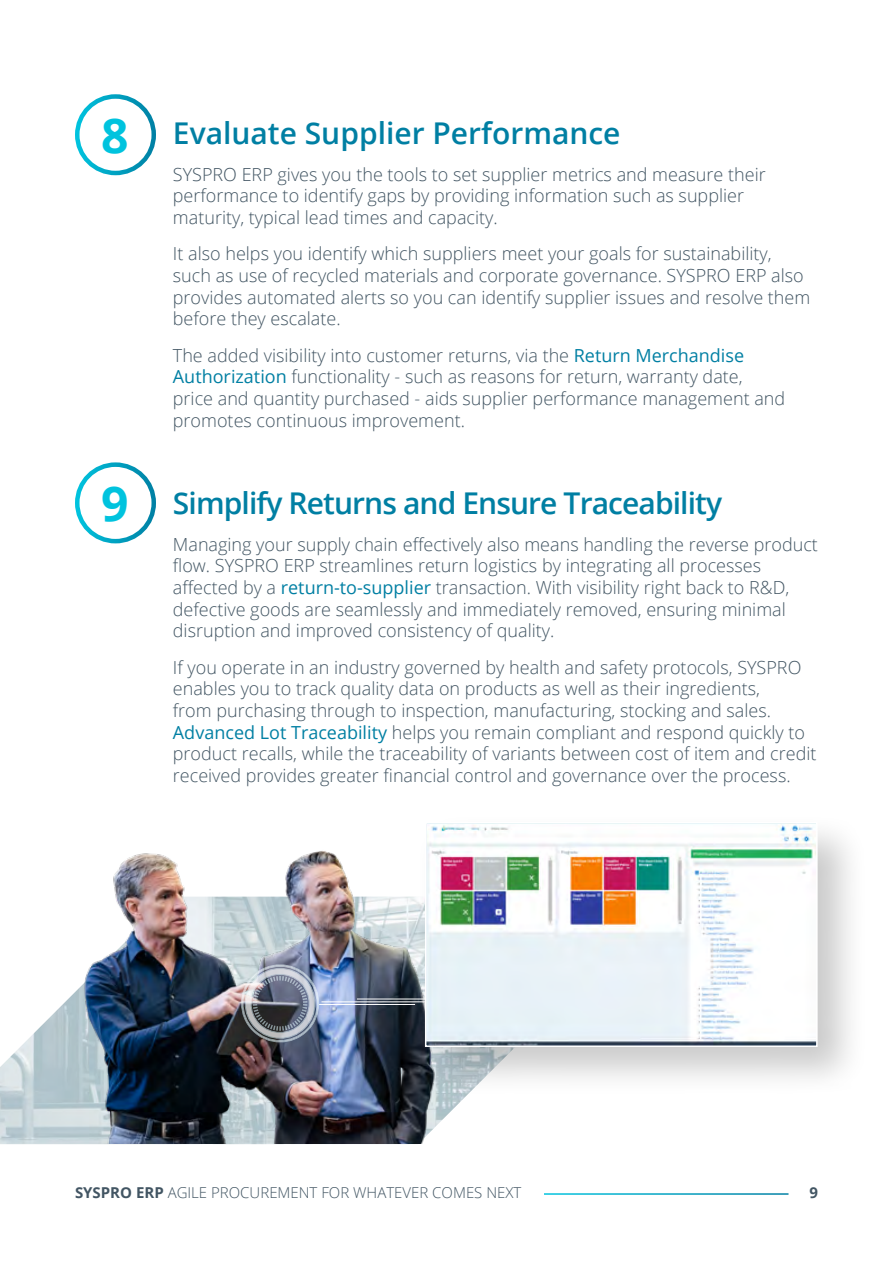
<style>
.page{position:relative;width:893px;height:1263px;background:#fff}
.page>*{position:absolute;margin:0;border:0;box-sizing:border-box;transform-origin:0 0}
.t1{font:700 48px "Open Sans";color:#00c3de}
.t2{font:600 30px "Open Sans";letter-spacing:-.03em;color:#007fa3}
.t3{font:600 30px "Open Sans";color:#007fa3}
.t4{font:300 18px/21.6px "Open Sans";color:#425563}
.t5{font:300 15px "Open Sans";color:#425563}
.t6{font:700 15px "Open Sans";color:#425563}
.s1{font-weight:400;color:#007fa3}
.s2{font-weight:700}
</style>
<div class="page">
<div style="left:75px;top:94px;width:81px;height:81px;border:4px solid #fff;border-radius:50%"></div>
<div style="left:75px;top:462px;width:81px;height:81px;border:4px solid #fff;border-radius:50%"></div>
<img style="left:0;top:992px;width:464px;height:152px">
<img style="left:75px;top:851px;width:370px;height:293px">
<img style="left:236px;top:960px;width:88px;height:86px">
<hr style="left:321px;top:1001px;width:148px;height:1px;background:#fff">
<hr style="left:319px;top:1004px;width:96px;height:1px;background:#fff">
<hr style="left:357px;top:999px;width:72px;height:1px;background:#fff">
<div style="left:416px;top:812px;width:453px;height:286px;background:#000;opacity:.21"></div>
<img style="left:428px;top:825px;width:387px;height:219px">
<div style="left:425px;top:822px;width:393px;height:225px;border:2px solid #fff"></div>
<h1 class="t1" style="left:101px;top:102px;width:29px">8</h1>
<h1 class="t1" style="left:101px;top:470px;width:29px">9</h1>
<h2 class="t3" style="left:173px;top:112px;width:449px">Evaluate Supplier Performance</h2>
<p class="t4" style="left:173px;top:163px;width:594px">SYSPRO ERP gives you the tools to set supplier metrics and measure their performance to identify gaps by providing information such as supplier maturity, typical lead times and capacity.</p>
<p class="t4" style="left:173px;top:242px;width:639px">It also helps you identify which suppliers meet your goals for sustainability, such as use of recycled materials and corporate governance. SYSPRO ERP also provides automated alerts so you can identify supplier issues and resolve them before they escalate.</p>
<p class="t4" style="left:173px;top:344px;width:614px">The added visibility into customer returns, via the <span class="s1">Return Merchandise Authorization</span> functionality - such as reasons for return, warranty date, price and quantity purchased - aids supplier performance management and promotes continuous improvement.</p>
<h2 class="t2" style="left:173px;top:483px;width:551px">Simplify Returns and Ensure Traceability</h2>
<p class="t4" style="left:173px;top:533px;width:646px">Managing your supply chain effectively also means handling the reverse product flow. SYSPRO ERP streamlines return logistics by integrating all processes affected by a <span class="s1">return-to-supplier</span> transaction. With visibility right back to R&amp;D, defective goods are seamlessly and immediately removed, ensuring minimal disruption and improved consistency of quality.</p>
<p class="t4" style="left:173px;top:656px;width:645px">If you operate in an industry governed by health and safety protocols, SYSPRO enables you to track quality data on products as well as their ingredients,<br>from purchasing through to inspection, manufacturing, stocking and sales.<br><span class="s1">Advanced Lot Traceability</span> helps you remain compliant and respond quickly to product recalls, while the traceability of variants between cost of item and credit received provides greater financial control and governance over the process.</p>
<p class="t5" style="left:75px;top:1182px;width:448px"><span class="s2">SYSPRO ERP</span> AGILE PROCUREMENT FOR WHATEVER COMES NEXT</p>
<p class="t6" style="left:809px;top:1182px;width:10px">9</p>
</div>
